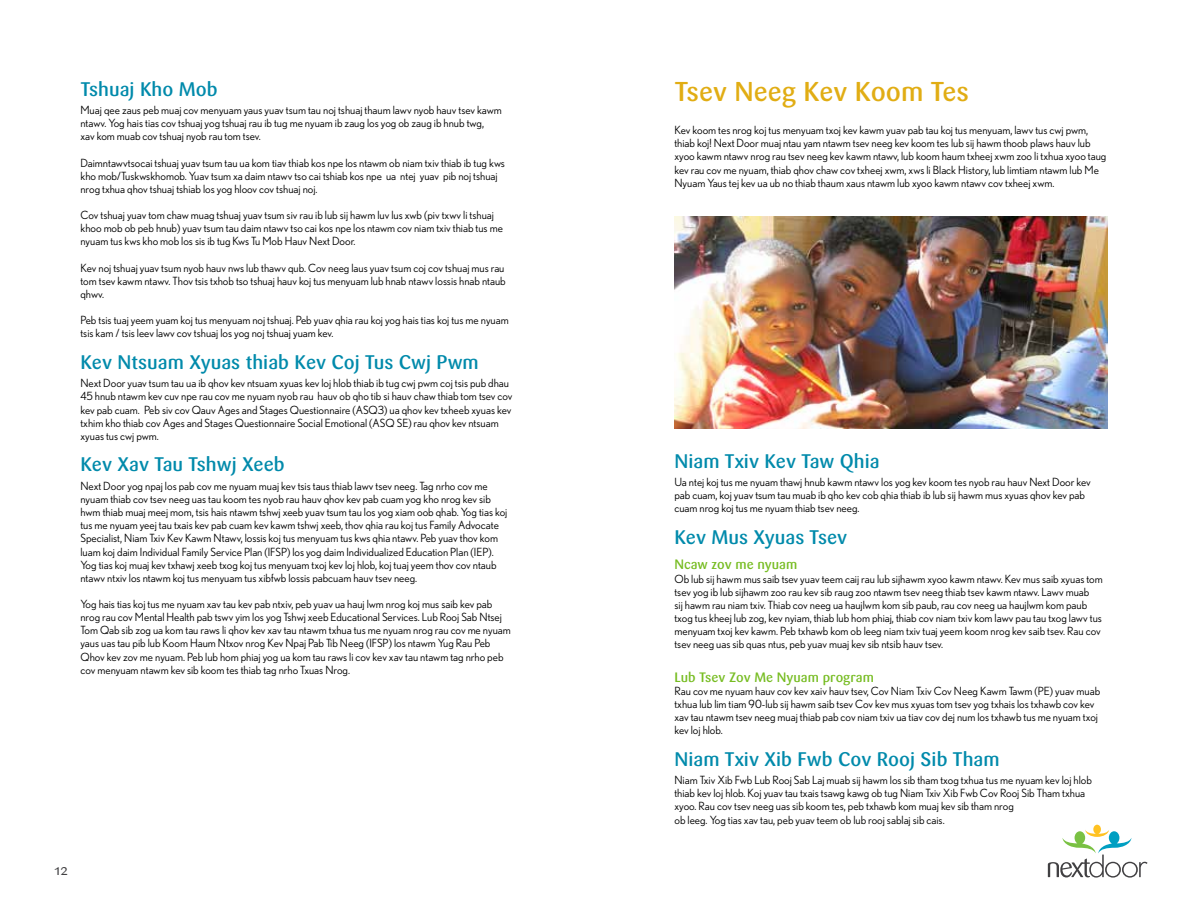
<style>
.page{position:relative;width:1188px;height:918px;background:#fff}
.page>*{position:absolute;margin:0;border:0;box-sizing:border-box;transform-origin:0 0}
.t1{font:500 27px "Sari OT";color:#e1ad14}
.t2{font:500 19.5px "Sari OT";color:#008aab}
.t3{font:15px "Sari OT";color:#414042}
.t4{font:500 13.5px "Sari OT";color:#76bc21}
.t5{font:11.25px/13.2px "Nobel";color:#000}
</style>
<div class="page">
<svg style="left:1048px;top:825px;width:100px;height:53px"></svg>
<img style="left:675px;top:216px;width:432px;height:213px">
<h2 class="t2" style="left:80px;top:76px;width:139px">Tshuaj Kho Mob</h2>
<p class="t5" style="left:80px;top:103px;width:423px">Muaj qee zaus peb muaj cov menyuam yaus yuav tsum tau noj tshuaj thaum lawv nyob hauv tsev kawm ntawv. Yog hais tias cov tshuaj yog tshuaj rau ib tug me nyuam ib zaug los yog ob zaug ib hnub twg,<br>xav kom muab cov tshuaj nyob rau tom tsev.</p>
<p class="t5" style="left:80px;top:156px;width:426px">Daimntawvtsocai tshuaj yuav tsum tau ua kom tiav thiab kos npe los ntawm ob niam txiv thiab ib tug kws kho mob/Tuskwskhomob. Yuav tsum xa daim ntawv tso cai tshiab kos npe ua ntej yuav pib noj tshuaj nrog txhua qhov tshuaj tshiab los yog hloov cov tshuaj noj.</p>
<p class="t5" style="left:80px;top:208px;width:424px">Cov tshuaj yuav tom chaw muag tshuaj yuav tsum siv rau ib lub sij hawm luv lus xwb (piv txwv li tshuaj khoo mob ob peb hnub) yuav tsum tau daim ntawv tso cai kos npe los ntawm cov niam txiv thiab tus me nyuam tus kws kho mob los sis ib tug Kws Tu Mob Hauv Next Door.</p>
<p class="t5" style="left:80px;top:261px;width:427px;text-align:justify">Kev noj tshuaj yuav tsum nyob hauv nws lub thawv qub. Cov neeg laus yuav tsum coj cov tshuaj mus rau tom tsev kawm ntawv. Thov tsis txhob tso tshuaj hauv koj tus menyuam lub hnab ntawv lossis hnab ntaub qhwv.</p>
<p class="t5" style="left:80px;top:313px;width:430px">Peb tsis tuaj yeem yuam koj tus menyuam noj tshuaj. Peb yuav qhia rau koj yog hais tias koj tus me nyuam tsis kam / tsis leev lawv cov tshuaj los yog noj tshuaj yuam kev.</p>
<h2 class="t2" style="left:80px;top:349px;width:400px">Kev Ntsuam Xyuas thiab Kev Coj Tus Cwj Pwm</h2>
<p class="t5" style="left:80px;top:377px;width:434px">Next Door yuav tsum tau ua ib qhov kev ntsuam xyuas kev loj hlob thiab ib tug cwj pwm coj tsis pub dhau 45 hnub ntawm kev cuv npe rau cov me nyuam nyob rau hauv ob qho tib si hauv chaw thiab tom tsev cov kev pab cuam. Peb siv cov Qauv Ages and Stages Questionnaire (ASQ3) ua qhov kev txheeb xyuas kev txhim kho thiab cov Ages and Stages Questionnaire Social Emotional (ASQ SE) rau qhov kev ntsuam xyuas tus cwj pwm.</p>
<h2 class="t2" style="left:80px;top:452px;width:206px">Kev Xav Tau Tshwj Xeeb</h2>
<p class="t5" style="left:80px;top:479px;width:429px">Next Door yog npaj los pab cov me nyuam muaj kev tsis taus thiab lawv tsev neeg. Tag nrho cov me nyuam thiab cov tsev neeg uas tau koom tes nyob rau hauv qhov kev pab cuam yog kho nrog kev sib hwm thiab muaj meej mom, tsis hais ntawm tshwj xeeb yuav tsum tau los yog xiam oob qhab. Yog tias koj tus me nyuam yeej tau txais kev pab cuam kev kawm tshwj xeeb, thov qhia rau koj tus Family Advocate Specialist, Niam Txiv Kev Kawm Ntawv, lossis koj tus menyuam tus kws qhia ntawv. Peb yuav thov kom luam koj daim Individual Family Service Plan (IFSP) los yog daim Individualized Education Plan (IEP).<br>Yog tias koj muaj kev txhawj xeeb txog koj tus menyuam txoj kev loj hlob, koj tuaj yeem thov cov ntaub ntawv ntxiv los ntawm koj tus menyuam tus xibfwb lossis pabcuam hauv tsev neeg.</p>
<p class="t5" style="left:80px;top:597px;width:432px">Yog hais tias koj tus me nyuam xav tau kev pab ntxiv, peb yuav ua hauj lwm nrog koj mus saib kev pab nrog rau cov Mental Health pab tswv yim los yog Tshwj xeeb Educational Services. Lub Rooj Sab Ntsej Tom Qab sib zog ua kom tau raws li qhov kev xav tau ntawm txhua tus me nyuam nrog rau cov me nyuam yaus uas tau pib lub Koom Haum Ntxov nrog Kev Npaj Pab Tib Neeg (IFSP) los ntawm Yug Rau Peb Qhov kev zov me nyuam. Peb lub hom phiaj yog ua kom tau raws li cov kev xav tau ntawm tag nrho peb cov menyuam ntawm kev sib koom tes thiab tag nrho Txuas Nrog.</p>
<h3 class="t3" style="left:55px;top:860px;width:15px">12</h3>
<h1 class="t1" style="left:674px;top:74px;width:296px">Tsev Neeg Kev Koom Tes</h1>
<p class="t5" style="left:674px;top:123px;width:433px">Kev koom tes nrog koj tus menyuam txoj kev kawm yuav pab tau koj tus menyuam, lawv tus cwj pwm, thiab koj! Next Door muaj ntau yam ntawm tsev neeg kev koom tes lub sij hawm thoob plaws hauv lub xyoo kawm ntawv nrog rau tsev neeg kev kawm ntawv, lub koom haum txheej xwm zoo li txhua xyoo taug kev rau cov me nyuam, thiab qhov chaw cov txheej xwm, xws li Black History, lub limtiam ntawm lub Me Nyuam Yaus tej kev ua ub no thiab thaum xaus ntawm lub xyoo kawm ntawv cov txheej xwm.</p>
<h2 class="t2" style="left:674px;top:448px;width:207px">Niam Txiv Kev Taw Qhia</h2>
<p class="t5" style="left:674px;top:475px;width:418px">Ua ntej koj tus me nyuam thawj hnub kawm ntawv los yog kev koom tes nyob rau hauv Next Door kev pab cuam, koj yuav tsum tau muab ib qho kev cob qhia thiab ib lub sij hawm mus xyuas qhov kev pab cuam nrog koj tus me nyuam thiab tsev neeg.</p>
<h2 class="t2" style="left:674px;top:524px;width:174px">Kev Mus Xyuas Tsev</h2>
<p class="t4" style="left:674px;top:556px;width:124px">Ncaw zov me nyuam</p>
<p class="t5" style="left:674px;top:572px;width:430px">Ob lub sij hawm mus saib tsev yuav teem caij rau lub sijhawm xyoo kawm ntawv. Kev mus saib xyuas tom tsev yog ib lub sijhawm zoo rau kev sib raug zoo ntawm tsev neeg thiab tsev kawm ntawv. Lawv muab<br>sij hawm rau niam txiv. Thiab cov neeg ua haujlwm kom sib paub, rau cov neeg ua haujlwm kom paub txog tus kheej lub zog, kev nyiam, thiab lub hom phiaj, thiab cov niam txiv kom lawv pau tau txog lawv tus menyuam txoj kev kawm. Peb txhawb kom ob leeg niam txiv tuaj yeem koom nrog kev saib tsev. Rau cov tsev neeg uas sib quas ntus, peb yuav muaj kev sib ntsib hauv tsev.</p>
<p class="t4" style="left:674px;top:668px;width:201px">Lub Tsev Zov Me Nyuam program</p>
<p class="t5" style="left:674px;top:684px;width:427px">Rau cov me nyuam hauv cov kev xaiv hauv tsev, Cov Niam Txiv Cov Neeg Kawm Tawm (PE) yuav muab txhua lub lim tiam 90-lub sij hawm saib tsev Cov kev mus xyuas tom tsev yog txhais los txhawb cov kev xav tau ntawm tsev neeg muaj thiab pab cov niam txiv ua tiav cov dej num los txhawb tus me nyuam txoj kev loj hlob.</p>
<h2 class="t2" style="left:674px;top:746px;width:327px">Niam Txiv Xib Fwb Cov Rooj Sib Tham</h2>
<p class="t5" style="left:674px;top:773px;width:419px">Niam Txiv Xib Fwb Lub Rooj Sab Laj muab sij hawm los sib tham txog txhua tus me nyuam kev loj hlob thiab kev loj hlob. Koj yuav tau txais tsawg kawg ob tug Niam Txiv Xib Fwb Cov Rooj Sib Tham txhua xyoo. Rau cov tsev neeg uas sib koom tes, peb txhawb kom muaj kev sib tham nrog<br>ob leeg. Yog tias xav tau, peb yuav teem ob lub rooj sablaj sib cais.</p>
</div>
